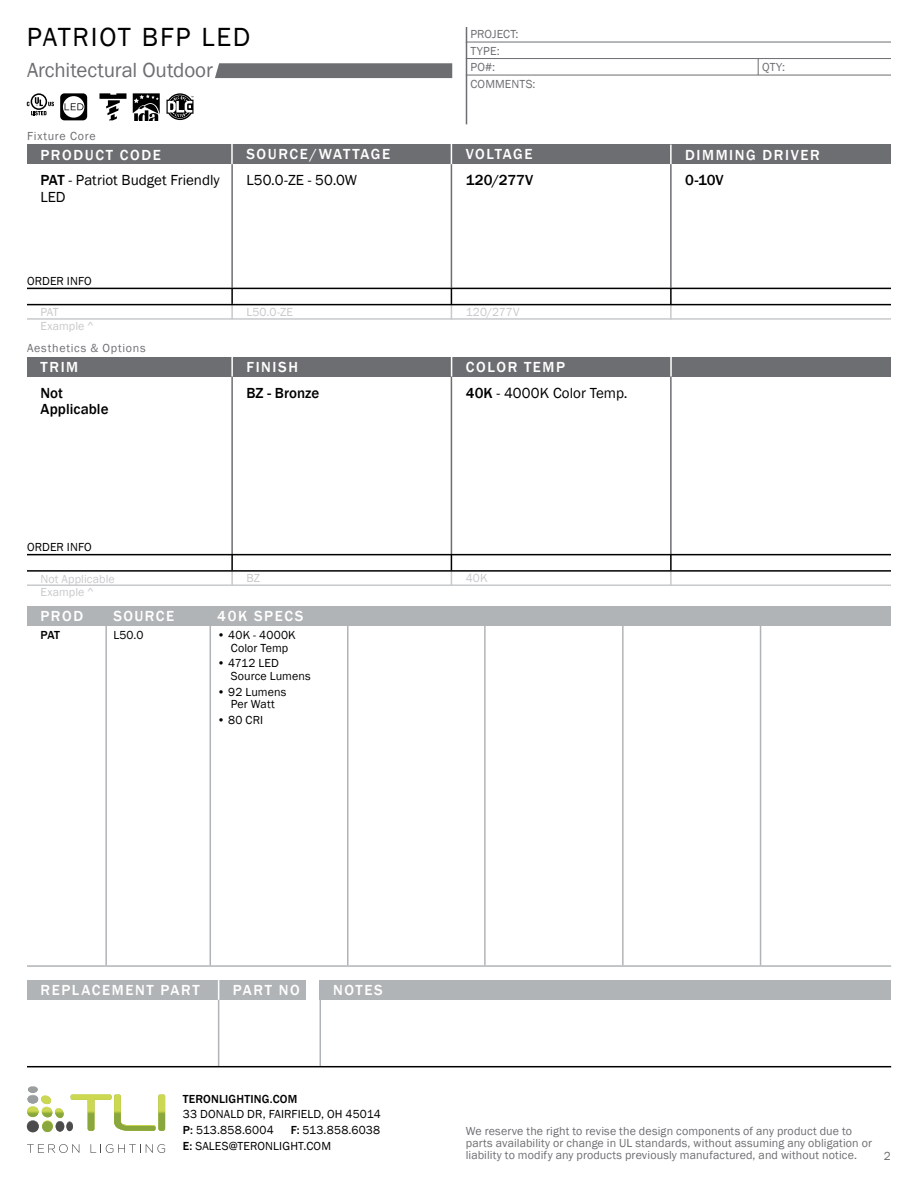
<style>
.page{position:relative;width:918px;height:1188px;background:#fff}
.page>*{position:absolute;margin:0;border:0;box-sizing:border-box;transform-origin:0 0}
.t1{font:27px "Franklin Gothic";letter-spacing:.065em;color:#000}
.t2{font:21px "Franklin Gothic";letter-spacing:-.005em;color:#6d6e71}
.t3{font:500 15px "Franklin Gothic";letter-spacing:.105em;color:#fff}
.t4{font:15px/16.5px "Franklin Gothic";color:#000}
.t5{font:500 15px "Franklin Gothic";letter-spacing:.005em;color:#000}
.t6{font:12px/12px "Franklin Gothic";letter-spacing:.01em;color:#6d6e71}
.t7{font:12px/12.8px "Franklin Gothic";letter-spacing:.01em;color:#000}
.t8{font:12px "Franklin Gothic";letter-spacing:.01em;color:#c8c9cb}
.t9{font:500 12px "Franklin Gothic";letter-spacing:.015em;color:#000}
.t10{font:12px "Franklin Gothic";letter-spacing:.065em;color:#6d6e71}
.t11{font:12px "Franklin Gothic";letter-spacing:.06em;color:#6d6e71}
.s1{font-weight:500}
</style>
<div class="page">
<hr style="left:218px;top:997px;width:1px;height:70px;background:#b1b4b6">
<hr style="left:231px;top:370px;width:2px;height:185px;background:#6d6e71">
<hr style="left:670px;top:370px;width:2px;height:185px;background:#6d6e71">
<hr style="left:451px;top:370px;width:1px;height:185px;background:#6d6e71">
<hr style="left:231px;top:158px;width:2px;height:130px;background:#6d6e71">
<hr style="left:670px;top:158px;width:2px;height:130px;background:#6d6e71">
<hr style="left:451px;top:158px;width:1px;height:130px;background:#6d6e71">
<div style="left:27px;top:145px;width:864px;height:19px;background:#6d6e71"></div>
<hr style="left:466px;top:27px;width:1px;height:97px;background:#6d6e71">
<hr style="left:466px;top:42px;width:425px;height:1px;background:#6d6e71">
<hr style="left:466px;top:58px;width:425px;height:1px;background:#6d6e71">
<hr style="left:466px;top:75px;width:425px;height:1px;background:#6d6e71">
<hr style="left:231px;top:141px;width:2px;height:23px;background:#fff">
<svg style="left:670px;top:145px;width:2px;height:19px"></svg>
<svg style="left:451px;top:145px;width:1px;height:19px"></svg>
<div style="left:27px;top:357px;width:864px;height:20px;background:#6d6e71"></div>
<div style="left:27px;top:606px;width:864px;height:20px;background:#b1b4b6"></div>
<hr style="left:231px;top:351px;width:2px;height:26px;background:#fff">
<hr style="left:670px;top:354px;width:2px;height:23px;background:#fff">
<svg style="left:451px;top:357px;width:1px;height:20px"></svg>
<div style="left:27px;top:980px;width:279px;height:20px;background:#b1b4b6"></div>
<div style="left:320px;top:980px;width:571px;height:20px;background:#b1b4b6"></div>
<svg style="left:758px;top:59px;width:1px;height:16px"></svg>
<svg style="left:670px;top:289px;width:2px;height:29px"></svg>
<svg style="left:451px;top:289px;width:1px;height:29px"></svg>
<svg style="left:231px;top:289px;width:2px;height:29px"></svg>
<hr style="left:27px;top:288px;width:864px;height:1px;background:#000">
<hr style="left:27px;top:304px;width:864px;height:1px;background:#000">
<hr style="left:27px;top:318px;width:864px;height:2px;background:#c8c9cb">
<svg style="left:670px;top:555px;width:2px;height:29px"></svg>
<svg style="left:451px;top:555px;width:1px;height:29px"></svg>
<svg style="left:231px;top:555px;width:2px;height:29px"></svg>
<hr style="left:27px;top:554px;width:864px;height:1px;background:#000">
<hr style="left:27px;top:570px;width:864px;height:2px;background:#000">
<hr style="left:27px;top:584px;width:864px;height:2px;background:#c8c9cb">
<hr style="left:105px;top:610px;width:2px;height:355px;background:#b1b4b6">
<hr style="left:622px;top:610px;width:2px;height:355px;background:#b1b4b6">
<hr style="left:760px;top:610px;width:1px;height:355px;background:#b1b4b6">
<hr style="left:210px;top:610px;width:1px;height:355px;background:#b1b4b6">
<hr style="left:347px;top:610px;width:2px;height:355px;background:#b1b4b6">
<hr style="left:484px;top:610px;width:2px;height:355px;background:#b1b4b6">
<hr style="left:27px;top:965px;width:864px;height:2px;background:#b1b4b6">
<svg style="left:218px;top:980px;width:1px;height:20px"></svg>
<hr style="left:320px;top:997px;width:1px;height:70px;background:#b1b4b6">
<svg style="left:215px;top:63px;width:237px;height:15px;background:#707174"></svg>
<svg style="left:60px;top:93px;width:27px;height:27px"></svg>
<svg style="left:27px;top:93px;width:27px;height:22px"></svg>
<svg style="left:99px;top:93px;width:27px;height:27px"></svg>
<svg style="left:133px;top:93px;width:27px;height:27px"></svg>
<svg style="left:166px;top:93px;width:28px;height:27px"></svg>
<hr style="left:27px;top:1066px;width:864px;height:1px;background:#000">
<svg style="left:27px;top:1086px;width:138px;height:46px"></svg>
<svg style="left:27px;top:1144px;width:52px;height:9px"></svg>
<svg style="left:91px;top:1144px;width:74px;height:9px"></svg>
<h1 class="t1" style="left:27px;top:20px;width:225px">PATRIOT BFP LED</h1>
<h2 class="t2" style="left:27px;top:57px;width:187px">Architectural Outdoor</h2>
<p class="t11" style="left:27px;top:129px;width:70px">Fixture Core</p>
<p class="t6" style="left:470px;top:26px;width:50px;line-height:16.4px">PROJECT:<br>TYPE:</p>
<p class="t6" style="left:470px;top:78px;width:67px">COMMENTS:</p>
<p class="t6" style="left:470px;top:61px;width:26px">PO#:</p>
<p class="t6" style="left:762px;top:61px;width:24px">QTY:</p>
<p class="t3" style="left:40px;top:146px;width:122px">PRODUCT CODE</p>
<p class="t3" style="left:246px;top:145px;width:145px">SOURCE/WATTAGE</p>
<p class="t3" style="left:466px;top:145px;width:68px">VOLTAGE</p>
<p class="t3" style="left:685px;top:146px;width:136px">DIMMING DRIVER</p>
<p class="t4" style="left:40px;top:172px;width:181px"><span class="s1">PAT</span> - Patriot Budget Friendly<br>LED</p>
<p class="t4" style="left:246px;top:172px;width:112px">L50.0-ZE - 50.0W</p>
<p class="t7" style="left:27px;top:275px;width:66px">ORDER INFO</p>
<p class="t5" style="left:466px;top:171px;width:69px">120/277V</p>
<p class="t5" style="left:685px;top:171px;width:40px">0-10V</p>
<p class="t8" style="left:41px;top:305px;width:20px">PAT</p>
<p class="t8" style="left:246px;top:305px;width:48px">L50.0-ZE</p>
<p class="t8" style="left:466px;top:305px;width:55px">120/277V</p>
<p class="t8" style="left:40px;top:319px;width:55px">Example ^</p>
<p class="t10" style="left:27px;top:341px;width:120px">Aesthetics &amp; Options</p>
<p class="t3" style="left:41px;top:358px;width:39px">TRIM</p>
<p class="t3" style="left:247px;top:358px;width:53px">FINISH</p>
<p class="t3" style="left:466px;top:358px;width:101px">COLOR TEMP</p>
<p class="t5" style="left:40px;top:383px;width:24px">Not</p>
<p class="t5" style="left:246px;top:383px;width:74px">BZ - Bronze</p>
<p class="t5" style="left:40px;top:400px;width:70px">Applicable</p>
<p class="t7" style="left:27px;top:541px;width:66px">ORDER INFO</p>
<p class="t4" style="left:466px;top:385px;width:164px"><span class="s1">40K</span> - 4000K Color Temp.</p>
<p class="t8" style="left:41px;top:571px;width:76px">Not Applicable</p>
<p class="t8" style="left:246px;top:571px;width:15px">BZ</p>
<p class="t8" style="left:466px;top:571px;width:23px">40K</p>
<p class="t3" style="left:217px;top:606px;width:88px">40K SPECS</p>
<p class="t9" style="left:40px;top:628px;width:21px">PAT</p>
<p class="t7" style="left:113px;top:629px;width:32px">L50.0</p>
<p class="t7" style="left:217px;top:629px;width:80px;text-align:center">• 40K - 4000K<br>Color Temp</p>
<p class="t7" style="left:231px;top:657px;width:81px;text-indent:-13px">• 4712 LED<br>Source Lumens</p>
<p class="t7" style="left:217px;top:686px;width:70px;text-align:center">• 92 Lumens<br>Per Watt</p>
<p class="t7" style="left:217px;top:714px;width:47px">• 80 CRI</p>
<p class="t8" style="left:40px;top:585px;width:55px">Example ^</p>
<p class="t3" style="left:40px;top:606px;width:44px">PROD</p>
<p class="t3" style="left:113px;top:606px;width:62px">SOURCE</p>
<p class="t3" style="left:40px;top:981px;width:161px">REPLACEMENT PART</p>
<p class="t3" style="left:233px;top:981px;width:69px">PART NO</p>
<p class="t3" style="left:333px;top:981px;width:51px">NOTES</p>
<p class="t9" style="left:183px;top:1091px;width:116px">TERONLIGHTING.COM</p>
<p class="t7" style="left:183px;top:1107px;width:200px;line-height:15.8px">33 DONALD DR, FAIRFIELD, OH 45014<br><span class="s1">P:</span> 513.858.6004</p>
<p class="t7" style="left:183px;top:1123px;width:199px;line-height:15.8px;text-indent:108px"><span class="s1">F:</span> 513.858.6038<br><span class="s1">E:</span> SALES@TERONLIGHT.COM</p>
<p class="t6" style="left:466px;top:1125px;width:408px">We reserve the right to revise the design components of any product due to parts availability or change in UL standards, without assuming any obligation or liability to modify any products previously manufactured, and without notice.</p>
<p class="t6" style="left:884px;top:1150px;width:9px">2</p>
</div>
